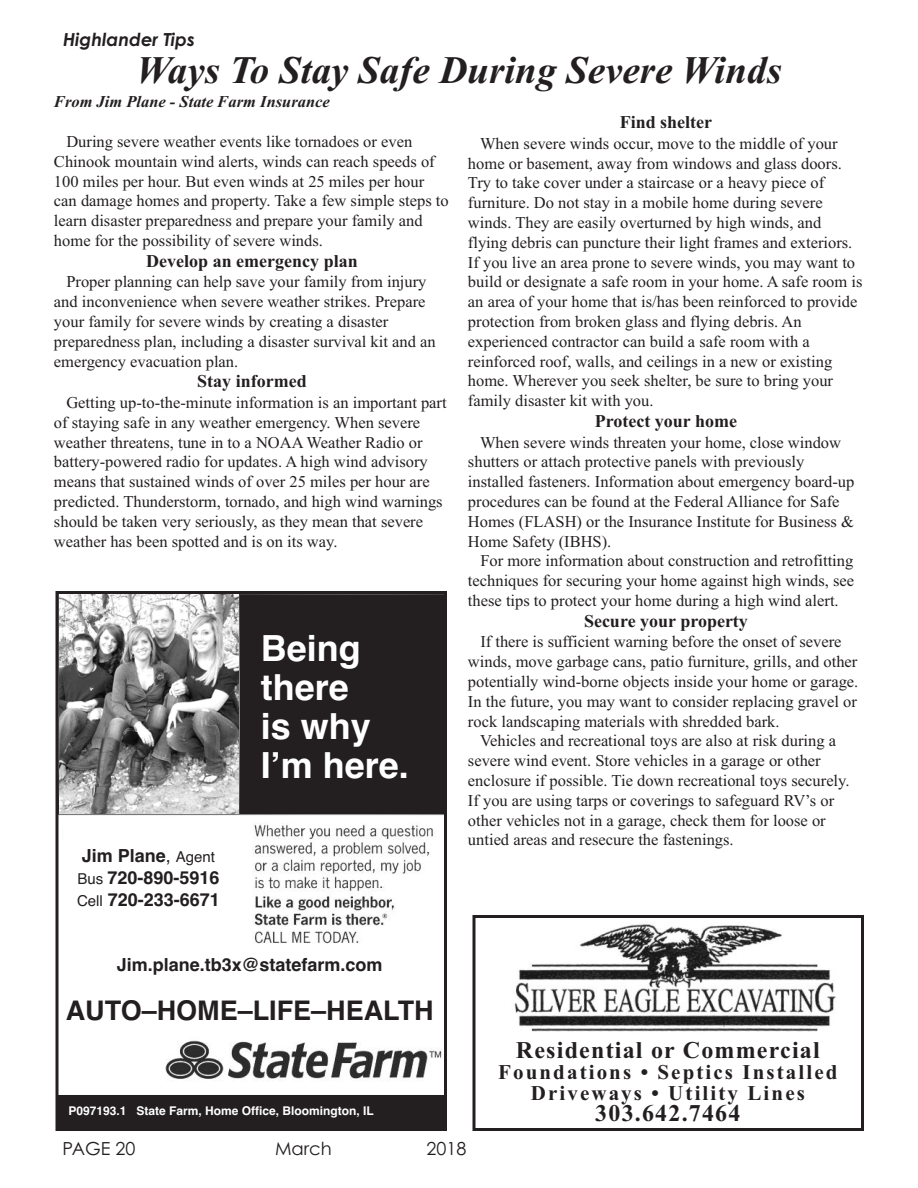
<style>
.page{position:relative;width:918px;height:1188px;background:#fff}
.page>*{position:absolute;margin:0;border:0;box-sizing:border-box;transform-origin:0 0}
.t1{font:italic 700 39px "Times New Roman";color:#231f20}
.t2{font:700 36px/39px "Helvetica";color:#fff}
.t3{font:700 27px "Helvetica";color:#231f20}
.t4{font:24px "Times New Roman PS Bold MT TT";letter-spacing:.05em;color:#231f20}
.t5{font:21px/21px "Times New Roman PS Bold MT TT";letter-spacing:.1em;color:#231f20;text-align:center}
.t6{font:18px "Times New Roman PS Bold MT TT";color:#231f20}
.t7{font:700 18px/21.6px "Helvetica";color:#231f20}
.t8{font:18px "Century Gothic";color:#231f20}
.t9{font:italic 700 18px "Century Gothic";color:#231f20}
.t10{font:16.5px/19.8px "Times New Roman";color:#231f20}
.t11{font:italic 700 16.5px "Times New Roman";color:#231f20}
.t12{font:700 12px "Helvetica";color:#fff}
.s1{font-weight:400}
.s2{font-weight:400;font-size:15px}
</style>
<div class="page">
<img style="left:60px;top:595px;width:383px;height:486px">
<div style="left:56px;top:591px;width:391px;height:540px;border:3px solid #231f20"></div>
<img style="left:59px;top:595px;width:179px;height:219px">
<div style="left:241px;top:595px;width:203px;height:219px;background:#231f20"></div>
<div style="left:64px;top:827px;width:169px;height:102px;background:#fff"></div>
<div style="left:59px;top:957px;width:381px;height:71px;background:#fff"></div>
<div style="left:58px;top:1095px;width:386px;height:33px;background:#231f20"></div>
<img style="left:514px;top:923px;width:322px;height:109px">
<div style="left:472px;top:915px;width:392px;height:216px;border:3px solid #231f20"></div>
<p class="t9" style="left:63px;top:29px;width:134px">Highlander Tips</p>
<p class="t1" style="left:136px;top:47px;width:647px">Ways To Stay Safe During Severe Winds</p>
<p class="t11" style="left:54px;top:92px;width:277px">From Jim Plane - State Farm Insurance</p>
<p class="t10" style="left:54px;top:131px;width:396px;text-indent:12px">During severe weather events like tornadoes or even Chinook mountain wind alerts, winds can reach speeds of 100 miles per hour. But even winds at 25 miles per hour can damage homes and property. Take a few simple steps to learn disaster preparedness and prepare your family and home for the possibility of severe winds.</p>
<p class="t6" style="left:146px;top:250px;width:213px">Develop an emergency plan</p>
<p class="t10" style="left:54px;top:272px;width:383px;text-indent:12px">Proper planning can help save your family from injury and inconvenience when severe weather strikes. Prepare your family for severe winds by creating a disaster preparedness plan, including a disaster survival kit and an emergency evacuation plan.</p>
<p class="t6" style="left:197px;top:370px;width:111px">Stay informed</p>
<p class="t10" style="left:54px;top:392px;width:394px;text-indent:12px">Getting up-to-the-minute information is an important part of staying safe in any weather emergency. When severe weather threatens, tune in to a NOAA Weather Radio or battery-powered radio for updates. A high wind advisory means that sustained winds of over 25 miles per hour are predicted. Thunderstorm, tornado, and high wind warnings should be taken very seriously, as they mean that severe weather has been spotted and is on its way.</p>
<p class="t7" style="left:77px;top:845px;width:144px">Jim Plane<span class="s1">,</span> <span class="s2">Agent<br>Bus</span> 720-890-5916<br><span class="s2">Cell</span> 720-233-6671</p>
<p class="t2" style="left:261px;top:629px;width:150px">Being there<br>is why<br>I’m here.</p>
<p class="t6" style="left:620px;top:111px;width:94px">Find shelter</p>
<p class="t10" style="left:468px;top:133px;width:396px;text-indent:12px">When severe winds occur, move to the middle of your home or basement, away from windows and glass doors.<br>Try to take cover under a staircase or a heavy piece of furniture. Do not stay in a mobile home during severe winds. They are easily overturned by high winds, and flying debris can puncture their light frames and exteriors.<br>If you live an area prone to severe winds, you may want to build or designate a safe room in your home. A safe room is an area of your home that is/has been reinforced to provide protection from broken glass and flying debris. An experienced contractor can build a safe room with a reinforced roof, walls, and ceilings in a new or existing home. Wherever you seek shelter, be sure to bring your family disaster kit with you.</p>
<p class="t6" style="left:595px;top:410px;width:144px">Protect your home</p>
<p class="t10" style="left:480px;top:432px;width:363px">When severe winds threaten your home, close window</p>
<p class="t10" style="left:468px;top:452px;width:338px">shutters or attach protective panels with previously</p>
<p class="t10" style="left:468px;top:472px;width:388px">installed fasteners. Information about emergency board-up</p>
<p class="t10" style="left:468px;top:491px;width:373px">procedures can be found at the Federal Alliance for Safe</p>
<p class="t10" style="left:468px;top:511px;width:387px">Homes (FLASH) or the Insurance Institute for Business &amp;</p>
<p class="t10" style="left:468px;top:531px;width:145px">Home Safety (IBHS).</p>
<p class="t10" style="left:480px;top:551px;width:374px">For more information about construction and retrofitting</p>
<p class="t10" style="left:468px;top:571px;width:388px">techniques for securing your home against high winds, see</p>
<p class="t10" style="left:468px;top:590px;width:372px">these tips to protect your home during a high wind alert.</p>
<p class="t6" style="left:584px;top:610px;width:165px">Secure your property</p>
<p class="t10" style="left:480px;top:632px;width:363px">If there is sufficient warning before the onset of severe</p>
<p class="t10" style="left:468px;top:652px;width:391px">winds, move garbage cans, patio furniture, grills, and other</p>
<p class="t10" style="left:468px;top:671px;width:392px">potentially wind-borne objects inside your home or garage.</p>
<p class="t10" style="left:468px;top:691px;width:390px">In the future, you may want to consider replacing gravel or</p>
<p class="t10" style="left:468px;top:711px;width:313px">rock landscaping materials with shredded bark.</p>
<p class="t10" style="left:480px;top:731px;width:357px">Vehicles and recreational toys are also at risk during a</p>
<p class="t10" style="left:468px;top:751px;width:354px">severe wind event. Store vehicles in a garage or other</p>
<p class="t10" style="left:468px;top:770px;width:383px">enclosure if possible. Tie down recreational toys securely.</p>
<p class="t10" style="left:468px;top:790px;width:368px">If you are using tarps or coverings to safeguard RV’s or</p>
<p class="t10" style="left:468px;top:810px;width:359px">other vehicles not in a garage, check them for loose or</p>
<p class="t10" style="left:468px;top:830px;width:267px">untied areas and resecure the fastenings.</p>
<p class="t7" style="left:117px;top:953px;width:267px">Jim.plane.tb3x@statefarm.com</p>
<p class="t3" style="left:66px;top:995px;width:370px">AUTO–HOME–LIFE–HEALTH</p>
<p class="t12" style="left:69px;top:1104px;width:307px">P097193.1 State Farm, Home Office, Bloomington, IL</p>
<p class="t4" style="left:516px;top:1036px;width:305px">Residential or Commercial</p>
<p class="t5" style="left:498px;top:1062px;width:341px">Foundations • Septics Installed<br>Driveways • Utility Lines</p>
<p class="t4" style="left:595px;top:1099px;width:147px">303.642.7464</p>
<p class="t8" style="left:63px;top:1138px;width:74px">PAGE 20</p>
<p class="t8" style="left:275px;top:1138px;width:58px">March</p>
<p class="t8" style="left:427px;top:1138px;width:41px">2018</p>
</div>
